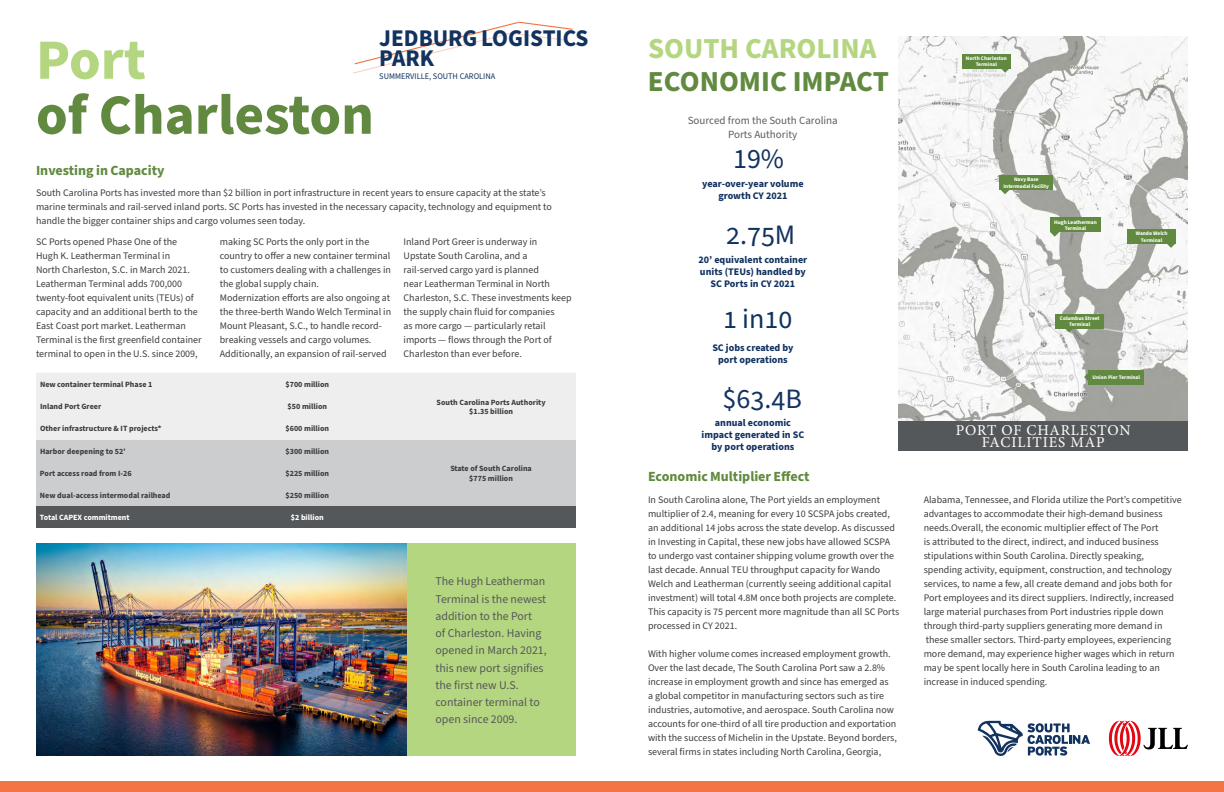
<style>
.page{position:relative;width:1224px;height:792px;background:#fff}
.page>*{position:absolute;margin:0;border:0;box-sizing:border-box;transform-origin:0 0}
._57_Content_gray_Bebas_Neue{font:700 57px/55px "Source Sans Pro";color:#618a40}
._32_Content_gray_Nenas_Neue{font:700 29px "Source Sans Pro";color:#618a40}
._32_Content_gray_Nenas_Neue-2{font:700 29px "Source Sans Pro";color:#b5d680}
.t1{font:28px "Source Sans Pro";color:#123260}
.t2{font:700 24px "Source Sans Pro";color:#123260}
.t3{font:15.1px/12.6px "Minion Pro";letter-spacing:.06em;color:#fff;text-align:center}
.Desc_Playfair_21_23{font:700 14px "Source Sans Pro";color:#618a3f}
._8_12_Content_gray_Source_Sans_Pro{font:11.9px/17.2px "Source Sans Pro";color:#55585a}
._11_Content_gray_Titillium_Web{font:11px/14px "Source Sans Pro";color:#5b605a;text-align:center}
.t4{font:700 10.1px/12.3px "Source Sans Pro";color:#123260;text-align:center}
.Desc_Playfair_21_23-2{font:10px/14px "Source Sans Pro";color:#3e3e3f}
.t5{font:8.6px "Source Sans Pro";color:#123260}
.t6{font:700 8px "Source Sans Pro";color:#3e3e3f}
.t7{font:700 8px "Source Sans Pro";color:#fff}
.t8{font:700 5.4px "Source Sans Pro";color:#fff}
.s1{color:#b5d680}
</style>
<div class="page">
<svg style="left:36px;top:373px;width:540px;height:155px;background:#c9cacb"></svg>
<div style="left:407px;top:544px;width:169px;height:212px;background:#b5d680"></div>
<img style="left:36px;top:544px;width:371px;height:212px">
<img style="left:899px;top:36px;width:289px;height:385px">
<div style="left:1127px;top:229px;width:49px;height:14px;background:#618a40"></div>
<svg style="left:1167px;top:243px;width:9px;height:5px"></svg>
<div style="left:1056px;top:314px;width:48px;height:14px;background:#618a40"></div>
<svg style="left:1065px;top:328px;width:9px;height:5px"></svg>
<div style="left:1089px;top:370px;width:55px;height:14px;background:#618a40"></div>
<svg style="left:1084px;top:373px;width:5px;height:9px"></svg>
<div style="left:962px;top:54px;width:49px;height:14px;background:#618a40"></div>
<svg style="left:1001px;top:68px;width:9px;height:5px"></svg>
<div style="left:1050px;top:218px;width:51px;height:14px;background:#618a40"></div>
<svg style="left:1050px;top:232px;width:10px;height:5px"></svg>
<div style="left:999px;top:176px;width:54px;height:14px;background:#618a40"></div>
<svg style="left:1001px;top:190px;width:9px;height:4px"></svg>
<div style="left:899px;top:421px;width:289px;height:29px;background:#55585a"></div>
<svg style="left:1109px;top:721px;width:79px;height:35px"></svg>
<svg style="left:978px;top:721px;width:112px;height:35px"></svg>
<svg style="left:353px;top:21px;width:220px;height:53px"></svg>
<div style="left:0;top:781px;width:1224px;height:11px;background:#f37444"></div>
<p class="_57_Content_gray_Bebas_Neue" style="left:36px;top:34px;width:339px"><span class="s1">Port<br></span>of Charleston</p>
<p class="t2" style="left:379px;top:22px;width:211px">JEDBURG LOGISTICS</p>
<p class="t2" style="left:379px;top:42px;width:56px">PARK</p>
<p class="t5" style="left:379px;top:70px;width:118px">SUMMERVILLE, SOUTH CAROLINA</p>
<p class="Desc_Playfair_21_23" style="left:36px;top:160px;width:130px">Investing in Capacity</p>
<p class="Desc_Playfair_21_23-2" style="left:36px;top:186px;width:517px">South Carolina Ports has invested more than $2 billion in port infrastructure in recent years to ensure capacity at the state’s marine terminals and rail-served inland ports. SC Ports has invested in the necessary capacity, technology and equipment to handle the bigger container ships and cargo volumes seen today.</p>
<p class="Desc_Playfair_21_23-2" style="left:36px;top:235px;width:167px">SC Ports opened Phase One of the Hugh K. Leatherman Terminal in<br>North Charleston, S.C. in March 2021.<br>Leatherman Terminal adds 700,000 twenty-foot equivalent units (TEUs) of capacity and an additional berth to the East Coast port market. Leatherman Terminal is the first greenfield container terminal to open in the U.S. since 2009,</p>
<p class="Desc_Playfair_21_23-2" style="left:220px;top:235px;width:173px">making SC Ports the only port in the country to offer a new container terminal to customers dealing with a challenges in the global supply chain.</p>
<p class="Desc_Playfair_21_23-2" style="left:220px;top:291px;width:173px">Modernization efforts are also ongoing at the three-berth Wando Welch Terminal in Mount Pleasant, S.C., to handle record&shy;breaking vessels and cargo volumes.<br>Additionally, an expansion of rail-served</p>
<p class="t6" style="left:40px;top:379px;width:114px">New container terminal Phase 1</p>
<p class="t6" style="left:286px;top:379px;width:45px">$700 million</p>
<p class="t6" style="left:40px;top:401px;width:63px">Inland Port Greer</p>
<p class="t6" style="left:288px;top:401px;width:41px">$50 million</p>
<p class="t6" style="left:40px;top:423px;width:123px">Other infrastructure &amp; IT projects*</p>
<p class="t6" style="left:286px;top:423px;width:45px">$600 million</p>
<p class="t6" style="left:40px;top:446px;width:87px">Harbor deepening to 52’</p>
<p class="t6" style="left:286px;top:446px;width:45px">$300 million</p>
<p class="t6" style="left:40px;top:468px;width:93px">Port access road from I-26</p>
<p class="t6" style="left:285px;top:468px;width:45px">$225 million</p>
<p class="t6" style="left:40px;top:490px;width:132px">New dual-access intermodal railhead</p>
<p class="t6" style="left:285px;top:490px;width:45px">$250 million</p>
<p class="t7" style="left:40px;top:512px;width:91px">Total CAPEX commitment</p>
<p class="t7" style="left:291px;top:512px;width:34px">$2 billion</p>
<p class="Desc_Playfair_21_23-2" style="left:404px;top:235px;width:170px">Inland Port Greer is underway in Upstate South Carolina, and a rail-served cargo yard is planned<br>near Leatherman Terminal in North Charleston, S.C. These investments keep the supply chain fluid for companies<br>as more cargo — particularly retail imports — flows through the Port of Charleston than ever before.</p>
<p class="t6" style="left:437px;top:396px;width:110px">South Carolina Ports Authority</p>
<p class="t6" style="left:469px;top:406px;width:45px">$1.35 billion</p>
<p class="t6" style="left:450px;top:463px;width:83px">State of South Carolina</p>
<p class="t6" style="left:469px;top:473px;width:45px">$775 million</p>
<p class="_8_12_Content_gray_Source_Sans_Pro" style="left:435px;top:573px;width:113px">The Hugh Leatherman<br>Terminal is the newest addition to the Port<br>of Charleston. Having opened in March 2021, this new port signifies the first new U.S. container terminal to open since 2009.</p>
<p class="_32_Content_gray_Nenas_Neue-2" style="left:648px;top:28px;width:230px">SOUTH CAROLINA</p>
<p class="_32_Content_gray_Nenas_Neue" style="left:648px;top:61px;width:242px">ECONOMIC IMPACT</p>
<p class="_11_Content_gray_Titillium_Web" style="left:688px;top:114px;width:151px">Sourced from the South Carolina<br>Ports Authority</p>
<p class="t1" style="left:733px;top:140px;width:53px">19%</p>
<p class="t4" style="left:702px;top:178px;width:103px">year-over-year volume</p>
<p class="t4" style="left:718px;top:190px;width:71px">growth CY 2021</p>
<p class="t1" style="left:726px;top:216px;width:71px">2.75M</p>
<p class="t4" style="left:699px;top:253px;width:110px">20’ equivalent container units (TEUs) handled by<br>SC Ports in CY 2021</p>
<p class="t1" style="left:723px;top:300px;width:71px">1 in10</p>
<p class="t4" style="left:712px;top:341px;width:83px">SC jobs created by</p>
<p class="t4" style="left:718px;top:354px;width:71px">port operations</p>
<p class="t1" style="left:723px;top:380px;width:81px">$63.4B</p>
<p class="t4" style="left:702px;top:416px;width:104px">annual economic impact generated in SC by port operations</p>
<p class="Desc_Playfair_21_23" style="left:648px;top:467px;width:163px">Economic Multiplier Effect</p>
<p class="Desc_Playfair_21_23-2" style="left:648px;top:493px;width:253px">In South Carolina alone, The Port yields an employment multiplier of 2.4, meaning for every 10 SCSPA jobs created, an additional 14 jobs across the state develop. As discussed in Investing in Capital, these new jobs have allowed SCSPA to undergo vast container shipping volume growth over the last decade. Annual TEU throughput capacity for Wando Welch and Leatherman (currently seeing additional capital investment) will total 4.8M once both projects are complete.<br>This capacity is 75 percent more magnitude than all SC Ports processed in CY 2021.</p>
<p class="Desc_Playfair_21_23-2" style="left:648px;top:647px;width:250px">With higher volume comes increased employment growth.<br>Over the last decade, The South Carolina Port saw a 2.8% increase in employment growth and since has emerged as<br>a global competitor in manufacturing sectors such as tire industries, automotive, and aerospace. South Carolina now accounts for one-third of all tire production and exportation with the success of Michelin in the Upstate. Beyond borders, several firms in states including North Carolina, Georgia,</p>
<p class="t8" style="left:966px;top:54px;width:43px">North Charleston</p>
<p class="t8" style="left:976px;top:61px;width:23px">Terminal</p>
<p class="t8" style="left:1014px;top:176px;width:26px">Navy Base</p>
<p class="t8" style="left:1004px;top:182px;width:47px">Intermodal Facility</p>
<p class="t8" style="left:1054px;top:218px;width:44px">Hugh Leatherman</p>
<p class="t8" style="left:1065px;top:225px;width:23px">Terminal</p>
<p class="t8" style="left:1060px;top:314px;width:41px">Columbus Street</p>
<p class="t8" style="left:1069px;top:321px;width:23px">Terminal</p>
<p class="t8" style="left:1136px;top:230px;width:33px">Wando Welch</p>
<p class="t8" style="left:1141px;top:236px;width:23px">Terminal</p>
<p class="t8" style="left:1093px;top:374px;width:49px">Union Pier Terminal</p>
<p class="t3" style="left:956px;top:424px;width:176px">PORT OF CHARLESTON<br>FACILITIES MAP</p>
<p class="Desc_Playfair_21_23-2" style="left:924px;top:493px;width:260px">Alabama, Tennessee, and Florida utilize the Port’s competitive advantages to accommodate their high-demand business needs.Overall, the economic multiplier effect of The Port<br>is attributed to the direct, indirect, and induced business stipulations within South Carolina. Directly speaking, spending activity, equipment, construction, and technology services, to name a few, all create demand and jobs both for Port employees and its direct suppliers. Indirectly, increased large material purchases from Port industries ripple down through third-party suppliers generating more demand in these smaller sectors. Third-party employees, experiencing more demand, may experience higher wages which in return may be spent locally here in South Carolina leading to an increase in induced spending.</p>
</div>
